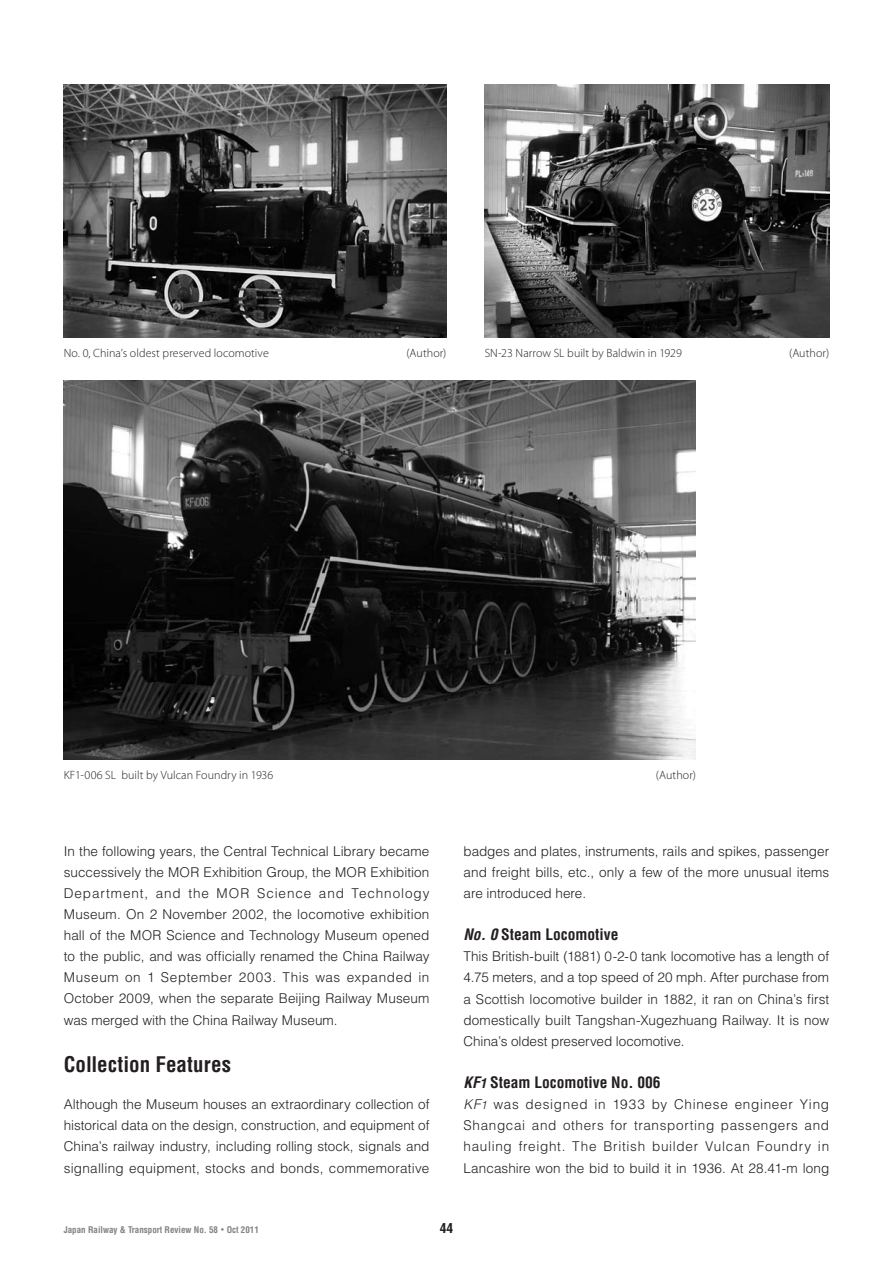
<style>
.page{position:relative;width:893px;height:1263px;background:#fff}
.page>*{position:absolute;margin:0;border:0;box-sizing:border-box;transform-origin:0 0}
.t1{font:700 condensed 21px "Helvetica";color:#231f20}
.t2{font:700 condensed 15.45px "Helvetica";color:#231f20}
.t3{font:300 13.5px/21.1px "Helvetica";letter-spacing:.005em;color:#231f20;text-align:justify}
.t4{font:700 condensed 13.5px "Helvetica";color:#231f20}
.t5{font:300 12px "Myriad Pro";letter-spacing:.005em;color:#231f20}
.t6{font:700 condensed 9px "Helvetica";color:#808285}
.s1{font-style:italic}
.s2{font-style:italic;font-size:13.2px}
.s3{font-style:italic;font-size:11.55px}
.s4{font-weight:300;font-size:6.75px}
</style>
<div class="page">
<img style="left:485px;top:85px;width:344px;height:253px">
<img style="left:64px;top:85px;width:382px;height:253px">
<img style="left:64px;top:380px;width:632px;height:380px">
<p class="t5" style="left:64px;top:346px;width:207px">No. 0, China’s oldest preserved locomotive</p>
<p class="t5" style="left:406px;top:346px;width:42px">(Author)</p>
<p class="t5" style="left:485px;top:346px;width:199px">SN-23 Narrow SL built by Baldwin in 1929</p>
<p class="t5" style="left:789px;top:346px;width:42px">(Author)</p>
<p class="t5" style="left:64px;top:768px;width:211px">KF1-006 SL built by Vulcan Foundry in 1936</p>
<p class="t5" style="left:656px;top:768px;width:42px">(Author)</p>
<p class="t3" style="left:64px;top:840px;width:367px">In the following years, the Central Technical Library became successively the MOR Exhibition Group, the MOR Exhibition Department, and the MOR Science and Technology Museum. On 2 November 2002, the locomotive exhibition hall of the MOR Science and Technology Museum opened to the public, and was officially renamed the China Railway Museum on 1 September 2003. This was expanded in October 2009, when the separate Beijing Railway Museum was merged with the China Railway Museum.</p>
<h1 class="t1" style="left:64px;top:1051px;width:169px">Collection Features</h1>
<p class="t3" style="left:64px;top:1094px;width:367px">Although the Museum houses an extraordinary collection of historical data on the design, construction, and equipment of China’s railway industry, including rolling stock, signals and signalling equipment, stocks and bonds, commemorative</p>
<p class="t3" style="left:463px;top:840px;width:367px">badges and plates, instruments, rails and spikes, passenger and freight bills, etc., only a few of the more unusual items are introduced here.</p>
<p class="t2" style="left:463px;top:925px;width:156px"><span class="s1">No. 0</span> Steam Locomotive</p>
<p class="t3" style="left:463px;top:946px;width:367px">This British-built (1881) 0-2-0 tank locomotive has a length of 4.75 meters, and a top speed of 20 mph. After purchase from a Scottish locomotive builder in 1882, it ran on China’s first domestically built Tangshan-Xugezhuang Railway. It is now China’s oldest preserved locomotive.</p>
<p class="t2" style="left:463px;top:1073px;width:199px"><span class="s1">KF</span><span class="s2">1</span> Steam Locomotive No. 006</p>
<p class="t3" style="left:463px;top:1094px;width:367px"><span class="s1">KF</span><span class="s3">1</span> was designed in 1933 by Chinese engineer Ying Shangcai and others for transporting passengers and hauling freight. The British builder Vulcan Foundry in Lancashire won the bid to build it in 1936. At 28.41-m long</p>
<p class="t6" style="left:64px;top:1224px;width:197px">Japan Railway &amp; Transport Review No. 58 <span class="s4">•</span> Oct 2011</p>
<p class="t4" style="left:440px;top:1220px;width:15px">44</p>
</div>
